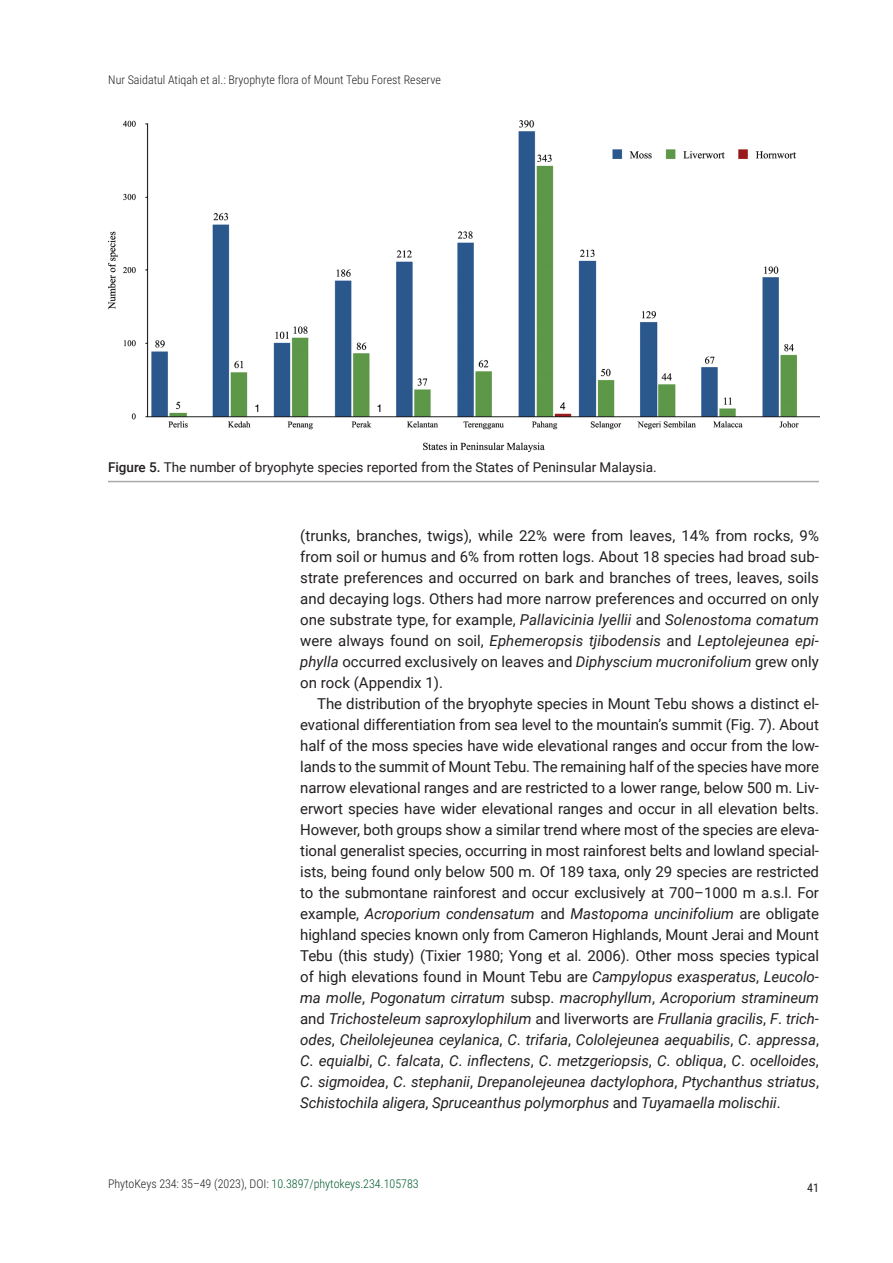
<style>
.page{position:relative;width:893px;height:1263px;background:#fff}
.page>*{position:absolute;margin:0;border:0;box-sizing:border-box;transform-origin:0 0}
.t1{font:15px/21px "Roboto";letter-spacing:-.005em;color:#231f20;text-align:justify}
.t2{font:13.5px "Roboto";color:#231f20}
.t3{font:300 12px "Roboto Condensed";color:#231f20}
.t4{font:12px "Roboto Condensed";color:#231f20}
.s1{font-weight:500}
.s2{font-style:italic}
.s3{color:#005b31}
</style>
<div class="page">
<img style="left:108px;top:121px;width:711px;height:330px">
<hr style="left:108px;top:481px;width:711px;height:1px;background:#a8a9ad">
<p class="t3" style="left:108px;top:71px;width:334px">Nur Saidatul Atiqah et al.: Bryophyte flora of Mount Tebu Forest Reserve</p>
<p class="t2" style="left:108px;top:458px;width:550px"><span class="s1">Figure 5.</span> The number of bryophyte species reported from the States of Peninsular Malaysia.</p>
<p class="t1" style="left:300px;top:524px;width:520px">(trunks, branches, twigs), while 22% were from leaves, 14% from rocks, 9% from soil or humus and 6% from rotten logs. About 18 species had broad sub&shy;strate preferences and occurred on bark and branches of trees, leaves, soils and decaying logs. Others had more narrow preferences and occurred on only one substrate type, for example, <span class="s2">Pallavicinia lyellii</span> and <span class="s2">Solenostoma comatum </span>were always found on soil, <span class="s2">Ephemeropsis tjibodensis</span> and <span class="s2">Leptolejeunea epi&shy;phylla</span> occurred exclusively on leaves and <span class="s2">Diphyscium mucronifolium</span> grew only on rock (Appendix 1).</p>
<p class="t1" style="left:300px;top:692px;width:520px;text-indent:17px">The distribution of the bryophyte species in Mount Tebu shows a distinct el&shy;evational differentiation from sea level to the mountain’s summit (Fig. 7). About half of the moss species have wide elevational ranges and occur from the low&shy;lands to the summit of Mount Tebu. The remaining half of the species have more narrow elevational ranges and are restricted to a lower range, below 500 m. Liv&shy;erwort species have wider elevational ranges and occur in all elevation belts.<br>However, both groups show a similar trend where most of the species are eleva&shy;tional generalist species, occurring in most rainforest belts and lowland special&shy;ists, being found only below 500 m. Of 189 taxa, only 29 species are restricted to the submontane rainforest and occur exclusively at 700–1000 m a.s.l. For example, <span class="s2">Acroporium condensatum</span> and <span class="s2">Mastopoma uncinifolium</span> are obligate highland species known only from Cameron Highlands, Mount Jerai and Mount Tebu (this study) (Tixier 1980; Yong et al. 2006). Other moss species typical of high elevations found in Mount Tebu are <span class="s2">Campylopus exasperatus</span>, <span class="s2">Leucolo&shy;ma molle</span>, <span class="s2">Pogonatum cirratum</span> subsp. <span class="s2">macrophyllum</span>, <span class="s2">Acroporium stramineum </span>and <span class="s2">Trichosteleum saproxylophilum</span> and liverworts are <span class="s2">Frullania gracilis</span>, <span class="s2">F</span>. <span class="s2">trich&shy;odes</span>, <span class="s2">Cheilolejeunea ceylanica</span>, <span class="s2">C</span>. <span class="s2">trifaria</span>, <span class="s2">Cololejeunea aequabilis</span>, <span class="s2">C</span>. <span class="s2">appressa</span>, <span class="s2">C</span>. <span class="s2">equialbi</span>, <span class="s2">C</span>. <span class="s2">falcata</span>, <span class="s2">C</span>. <span class="s2">inflectens</span>, <span class="s2">C</span>. <span class="s2">metzgeriopsis</span>, <span class="s2">C</span>. <span class="s2">obliqua</span>, <span class="s2">C</span>. <span class="s2">ocelloides</span>, <span class="s2">C</span>. <span class="s2">sigmoidea</span>, <span class="s2">C</span>. <span class="s2">stephanii</span>, <span class="s2">Drepanolejeunea dactylophora</span>, <span class="s2">Ptychanthus striatus</span>, <span class="s2">Schistochila aligera</span>, <span class="s2">Spruceanthus polymorphus</span> and <span class="s2">Tuyamaella molischii</span>.</p>
<p class="t3" style="left:108px;top:1175px;width:312px">PhytoKeys 234: 35–49 (2023), DOI: <span class="s3">10.3897/phytokeys.234.105783</span></p>
<p class="t4" style="left:807px;top:1179px;width:13px">41</p>
</div>
